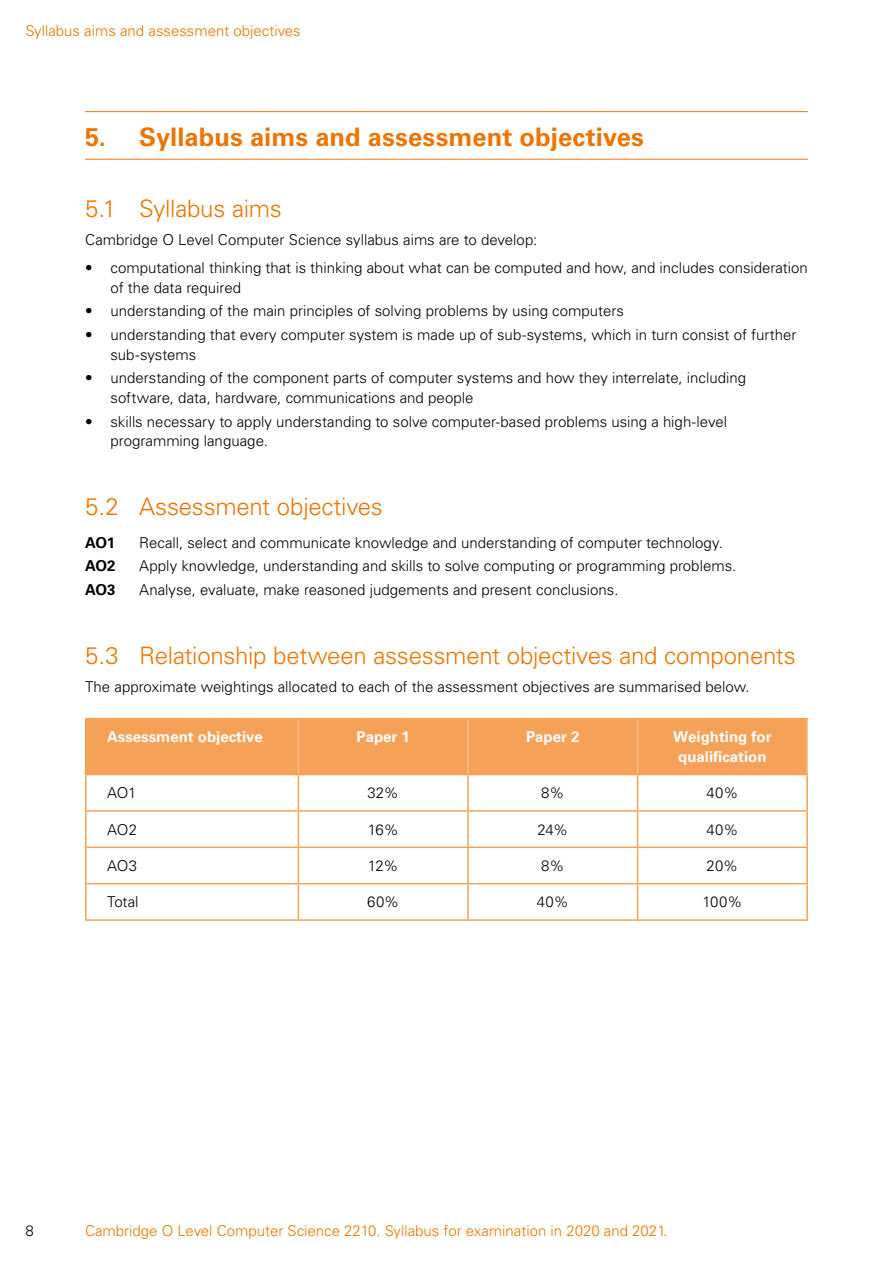
<style>
.page{position:relative;width:893px;height:1263px;background:#fff}
.page>*{position:absolute;margin:0;border:0;box-sizing:border-box;transform-origin:0 0}
.t1{font:700 25.5px "Univers LT Std";letter-spacing:.005em;color:#ee7402}
.t2{font:300 24px "Univers LT Std";letter-spacing:-.01em;color:#ee7402}
.t3{font:300 15px/19.5px "Univers LT Std";color:#000}
.t4{font:300 15px "Univers LT Std";color:#ee7402}
.t5{font:700 15px/19.5px "Univers LT Std";color:#fff;text-align:center}
.t6{font:700 15px "Univers LT Std";letter-spacing:-.02em;color:#000}
</style>
<div class="page">
<hr style="left:85px;top:111px;width:723px;height:1px;background:#ee7402">
<hr style="left:85px;top:159px;width:723px;height:1px;background:#ee7402">
<div style="left:87px;top:719px;width:719px;height:55px;background:#f5a157"></div>
<hr style="left:298px;top:719px;width:1px;height:55px;background:#f9be89">
<hr style="left:467px;top:719px;width:2px;height:55px;background:#f9be89">
<hr style="left:637px;top:719px;width:1px;height:55px;background:#f9be89">
<hr style="left:85px;top:775px;width:2px;height:35px;background:#f5a157">
<hr style="left:298px;top:775px;width:1px;height:35px;background:#f5a157">
<hr style="left:467px;top:775px;width:2px;height:35px;background:#f5a157">
<hr style="left:85px;top:718px;width:213px;height:1px;background:#f5a157">
<hr style="left:85px;top:719px;width:2px;height:55px;background:#f5a157">
<hr style="left:298px;top:718px;width:170px;height:1px;background:#f5a157">
<hr style="left:468px;top:718px;width:170px;height:1px;background:#f5a157">
<hr style="left:638px;top:718px;width:170px;height:1px;background:#f5a157">
<hr style="left:85px;top:774px;width:213px;height:1px;background:#f5a157">
<hr style="left:298px;top:774px;width:170px;height:1px;background:#f5a157">
<hr style="left:468px;top:774px;width:170px;height:1px;background:#f5a157">
<hr style="left:638px;top:774px;width:170px;height:1px;background:#f5a157">
<hr style="left:806px;top:719px;width:2px;height:55px;background:#f9be89">
<hr style="left:637px;top:775px;width:1px;height:35px;background:#f5a157">
<hr style="left:806px;top:775px;width:2px;height:35px;background:#f5a157">
<hr style="left:85px;top:810px;width:213px;height:2px;background:#f5a157">
<hr style="left:85px;top:812px;width:2px;height:34px;background:#f5a157">
<hr style="left:298px;top:810px;width:170px;height:2px;background:#f5a157">
<hr style="left:298px;top:812px;width:1px;height:34px;background:#f5a157">
<hr style="left:468px;top:810px;width:170px;height:2px;background:#f5a157">
<hr style="left:467px;top:812px;width:2px;height:34px;background:#f5a157">
<hr style="left:638px;top:810px;width:170px;height:2px;background:#f5a157">
<hr style="left:637px;top:812px;width:1px;height:34px;background:#f5a157">
<hr style="left:806px;top:812px;width:2px;height:34px;background:#f5a157">
<hr style="left:85px;top:846px;width:213px;height:2px;background:#f5a157">
<hr style="left:85px;top:848px;width:2px;height:35px;background:#f5a157">
<hr style="left:298px;top:846px;width:170px;height:2px;background:#f5a157">
<hr style="left:298px;top:848px;width:1px;height:35px;background:#f5a157">
<hr style="left:468px;top:846px;width:170px;height:2px;background:#f5a157">
<hr style="left:467px;top:848px;width:2px;height:35px;background:#f5a157">
<hr style="left:638px;top:846px;width:170px;height:2px;background:#f5a157">
<hr style="left:637px;top:848px;width:1px;height:35px;background:#f5a157">
<hr style="left:806px;top:848px;width:2px;height:35px;background:#f5a157">
<hr style="left:85px;top:883px;width:213px;height:1px;background:#f5a157">
<hr style="left:85px;top:884px;width:2px;height:35px;background:#f5a157">
<hr style="left:85px;top:919px;width:213px;height:2px;background:#f5a157">
<hr style="left:298px;top:883px;width:170px;height:1px;background:#f5a157">
<hr style="left:298px;top:884px;width:1px;height:35px;background:#f5a157">
<hr style="left:298px;top:919px;width:170px;height:2px;background:#f5a157">
<hr style="left:468px;top:883px;width:170px;height:1px;background:#f5a157">
<hr style="left:467px;top:884px;width:2px;height:35px;background:#f5a157">
<hr style="left:468px;top:919px;width:170px;height:2px;background:#f5a157">
<hr style="left:638px;top:883px;width:170px;height:1px;background:#f5a157">
<hr style="left:637px;top:884px;width:1px;height:35px;background:#f5a157">
<hr style="left:806px;top:884px;width:2px;height:35px;background:#f5a157">
<hr style="left:638px;top:919px;width:170px;height:2px;background:#f5a157">
<p class="t4" style="left:26px;top:22px;width:277px">Syllabus aims and assessment objectives</p>
<h1 class="t1" style="left:85px;top:122px;width:560px">5. Syllabus aims and assessment objectives</h1>
<h2 class="t2" style="left:85px;top:194px;width:198px">5.1 Syllabus aims</h2>
<p class="t3" style="left:85px;top:230px;width:454px">Cambridge O Level Computer Science syllabus aims are to develop:</p>
<p class="t3" style="left:111px;top:258px;width:699px;text-indent:-26px">• computational thinking that is thinking about what can be computed and how, and includes consideration of the data required</p>
<p class="t3" style="left:85px;top:301px;width:540px">• understanding of the main principles of solving problems by using computers</p>
<p class="t3" style="left:111px;top:325px;width:687px;text-indent:-26px">• understanding that every computer system is made up of sub-systems, which in turn consist of further sub-systems</p>
<p class="t3" style="left:111px;top:368px;width:637px;text-indent:-26px">• understanding of the component parts of computer systems and how they interrelate, including software, data, hardware, communications and people</p>
<p class="t3" style="left:111px;top:411px;width:618px;text-indent:-26px">• skills necessary to apply understanding to solve computer-based problems using a high-level programming language.</p>
<h2 class="t2" style="left:85px;top:492px;width:299px">5.2 Assessment objectives</h2>
<p class="t6" style="left:85px;top:534px;width:32px">AO1</p>
<p class="t3" style="left:139px;top:533px;width:586px">Recall, select and communicate knowledge and understanding of computer technology.</p>
<p class="t6" style="left:85px;top:557px;width:32px">AO2</p>
<p class="t3" style="left:139px;top:556px;width:599px">Apply knowledge, understanding and skills to solve computing or programming problems.</p>
<p class="t6" style="left:85px;top:581px;width:32px">AO3</p>
<p class="t3" style="left:139px;top:580px;width:481px">Analyse, evaluate, make reasoned judgements and present conclusions.</p>
<h2 class="t2" style="left:85px;top:641px;width:712px">5.3 Relationship between assessment objectives and components</h2>
<p class="t3" style="left:85px;top:677px;width:666px">The approximate weightings allocated to each of the assessment objectives are summarised below.</p>
<p class="t5" style="left:107px;top:727px;width:157px">Assessment objective</p>
<p class="t5" style="left:356px;top:727px;width:55px">Paper 1</p>
<p class="t5" style="left:526px;top:727px;width:55px">Paper 2</p>
<p class="t5" style="left:673px;top:727px;width:100px">Weighting for qualification</p>
<p class="t3" style="left:107px;top:783px;width:31px">AO1</p>
<p class="t3" style="left:367px;top:783px;width:33px">32%</p>
<p class="t3" style="left:541px;top:783px;width:25px">8%</p>
<p class="t3" style="left:706px;top:783px;width:33px">40%</p>
<p class="t3" style="left:107px;top:819px;width:31px">AO2</p>
<p class="t3" style="left:368px;top:819px;width:33px">16%</p>
<p class="t3" style="left:537px;top:819px;width:32px">24%</p>
<p class="t3" style="left:706px;top:819px;width:33px">40%</p>
<p class="t3" style="left:107px;top:856px;width:32px">AO3</p>
<p class="t3" style="left:368px;top:856px;width:32px">12%</p>
<p class="t3" style="left:541px;top:856px;width:25px">8%</p>
<p class="t3" style="left:707px;top:856px;width:33px">20%</p>
<p class="t3" style="left:107px;top:892px;width:33px">Total</p>
<p class="t3" style="left:367px;top:892px;width:34px">60%</p>
<p class="t3" style="left:537px;top:892px;width:33px">40%</p>
<p class="t3" style="left:702px;top:892px;width:41px">100%</p>
<p class="t3" style="left:26px;top:1220px;width:10px">8</p>
<p class="t4" style="left:85px;top:1221px;width:584px">Cambridge O Level Computer Science 2210. Syllabus for examination in 2020 and 2021.</p>
</div>
